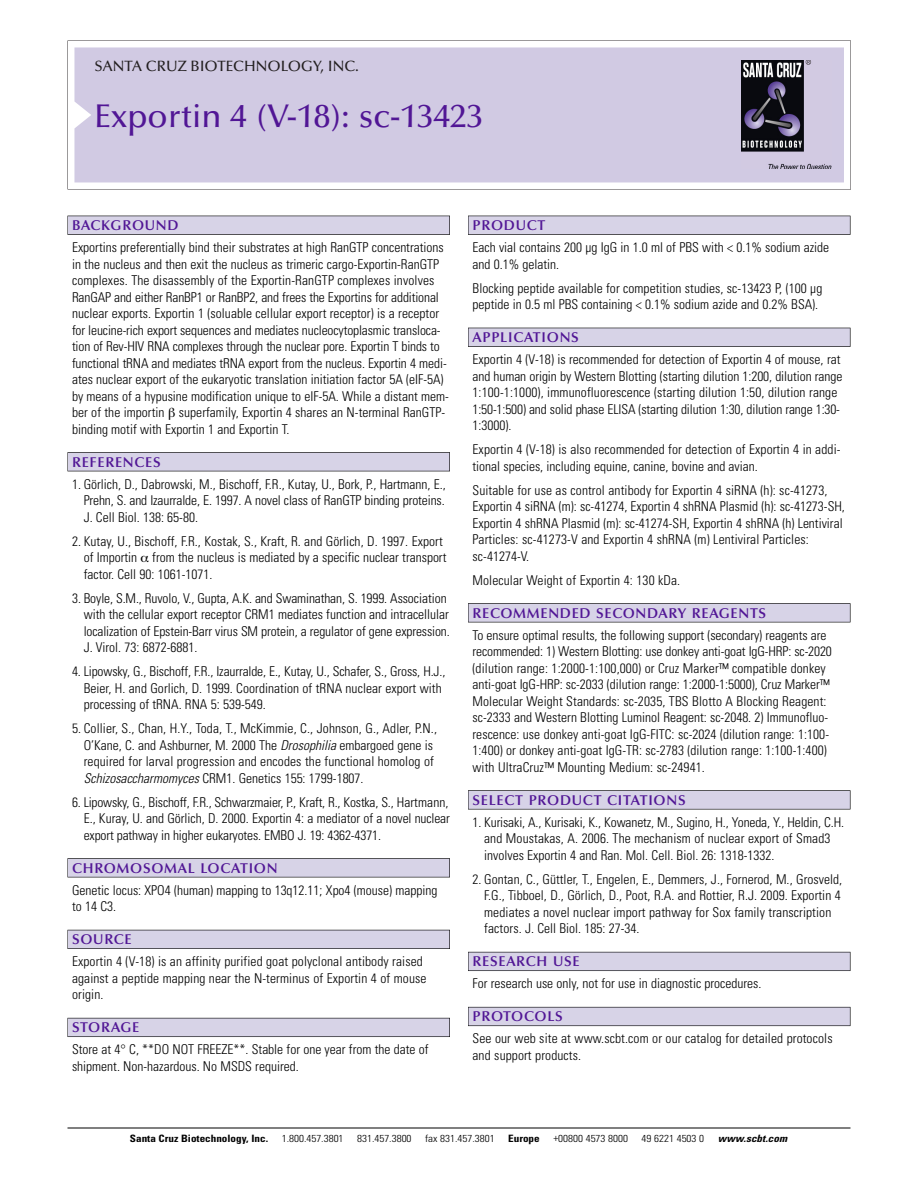
<style>
.page{position:relative;width:918px;height:1188px;background:#fff}
.page>*{position:absolute;margin:0;border:0;box-sizing:border-box;transform-origin:0 0}
.t1{font:500 33px "Optima";color:#511695}
.t2{font:500 15px "Optima";color:#231f20}
.t3{font:600 14.25px "Optima";letter-spacing:.05em;color:#511695}
.t4{font:300 condensed 13.5px/16.5px "Univers";color:#000}
.t5{font:300 condensed 10.2px "Univers";color:#000;scale:1.1 1}
.t6{font:700 condensed 10.2px "Univers";color:#000;scale:1.1 1}
.t7{font:italic 700 condensed 10.2px "Univers";letter-spacing:.005em;color:#000;scale:1.1 1}
.s1{font-style:italic}
</style>
<div class="page">
<svg style="left:68px;top:40px;width:783px;height:149px"></svg>
<div style="left:74px;top:47px;width:770px;height:135px;background:#d1cae3"></div>
<img style="left:741px;top:60px;width:90px;height:108px">
<div style="left:68px;top:216px;width:382px;height:19px;background:#525155"></div>
<div style="left:68px;top:216px;width:381px;height:18px;background:#d7d3e7"></div>
<div style="left:68px;top:452px;width:382px;height:19px;background:#525155"></div>
<div style="left:68px;top:453px;width:381px;height:18px;background:#d7d3e7"></div>
<div style="left:68px;top:858px;width:382px;height:19px;background:#545357"></div>
<div style="left:68px;top:859px;width:381px;height:18px;background:#d7d3e7"></div>
<div style="left:68px;top:930px;width:382px;height:19px;background:#54535a"></div>
<div style="left:68px;top:930px;width:381px;height:18px;background:#d7d3e7"></div>
<div style="left:68px;top:1018px;width:382px;height:19px;background:#5b5a62"></div>
<div style="left:68px;top:1018px;width:381px;height:18px;background:#d7d3e7"></div>
<div style="left:468px;top:216px;width:382px;height:19px;background:#525155"></div>
<div style="left:468px;top:216px;width:382px;height:18px;background:#d7d3e7"></div>
<div style="left:468px;top:328px;width:382px;height:19px;background:#515055"></div>
<div style="left:468px;top:328px;width:382px;height:18px;background:#d7d3e7"></div>
<div style="left:468px;top:603px;width:382px;height:19px;background:#545357"></div>
<div style="left:468px;top:604px;width:382px;height:18px;background:#d7d3e7"></div>
<div style="left:468px;top:790px;width:382px;height:19px;background:#575759"></div>
<div style="left:468px;top:791px;width:382px;height:18px;background:#d7d3e7"></div>
<div style="left:468px;top:952px;width:382px;height:19px;background:#5b5a62"></div>
<div style="left:468px;top:952px;width:382px;height:18px;background:#d7d3e7"></div>
<div style="left:468px;top:1007px;width:382px;height:19px;background:#66646e"></div>
<div style="left:468px;top:1007px;width:382px;height:18px;background:#d7d3e7"></div>
<hr style="left:68px;top:1128px;width:782px;height:1px;background:#000">
<p class="t2" style="left:94px;top:61px;width:266px">SANTA CRUZ BIOTECHNOLOGY, INC.</p>
<h1 class="t1" style="left:94px;top:103px;width:390px">Exportin 4 (V-18): sc-13423</h1>
<p class="t3" style="left:72px;top:219px;width:108px">BACKGROUND</p>
<p class="t4" style="left:72px;top:240px;width:378px">Exportins preferentially bind their substrates at high RanGTP concentrations in the nucleus and then exit the nucleus as trimeric cargo-Exportin-RanGTP complexes. The disassembly of the Exportin-RanGTP complexes involves RanGAP and either RanBP1 or RanBP2, and frees the Exportins for additional nuclear exports. Exportin 1 (soluable cellular export receptor) is a receptor for leucine-rich export sequences and mediates nucleocytoplasmic transloca&shy;tion of Rev-HIV RNA complexes through the nuclear pore. Exportin T binds to functional tRNA and mediates tRNA export from the nucleus. Exportin 4 medi&shy;ates nuclear export of the eukaryotic translation initiation factor 5A (eIF-5A) by means of a hypusine modification unique to eIF-5A. While a distant mem&shy;ber of the importin superfamily, Exportin 4 shares an N-terminal RanGTP&shy;binding motif with Exportin 1 and Exportin T.</p>
<p class="t3" style="left:72px;top:456px;width:90px">REFERENCES</p>
<p class="t4" style="left:84px;top:477px;width:364px;text-align:justify;text-indent:-12px">1. Görlich, D., Dabrowski, M., Bischoff, F.R., Kutay, U., Bork, P., Hartmann, E., Prehn, S. and Izaurralde, E. 1997. A novel class of RanGTP binding proteins.<br>J. Cell Biol. 138: 65-80.</p>
<p class="t4" style="left:84px;top:534px;width:364px;text-indent:-12px">2. Kutay, U., Bischoff, F.R., Kostak, S., Kraft, R. and Görlich, D. 1997. Export of Importin from the nucleus is mediated by a specific nuclear transport factor. Cell 90: 1061-1071.</p>
<p class="t4" style="left:84px;top:591px;width:368px;text-indent:-12px">3. Boyle, S.M., Ruvolo, V., Gupta, A.K. and Swaminathan, S. 1999. Association with the cellular export receptor CRM1 mediates function and intracellular localization of Epstein-Barr virus SM protein, a regulator of gene expression.<br>J. Virol. 73: 6872-6881.</p>
<p class="t4" style="left:84px;top:664px;width:363px;text-indent:-12px">4. Lipowsky, G., Bischoff, F.R., Izaurralde, E., Kutay, U., Schafer, S., Gross, H.J.,<br>Beier, H. and Gorlich, D. 1999. Coordination of tRNA nuclear export with processing of tRNA. RNA 5: 539-549.</p>
<p class="t4" style="left:84px;top:721px;width:355px;text-indent:-12px">5. Collier, S., Chan, H.Y., Toda, T., McKimmie, C., Johnson, G., Adler, P.N., O’Kane, C. and Ashburner, M. 2000 The <span class="s1">Drosophilia</span> embargoed gene is required for larval progression and encodes the functional homolog of <span class="s1">Schizosaccharmomyces</span> CRM1. Genetics 155: 1799-1807.</p>
<p class="t4" style="left:84px;top:795px;width:368px;text-align:justify;text-indent:-12px">6. Lipowsky, G., Bischoff, F.R., Schwarzmaier, P., Kraft, R., Kostka, S., Hartmann, E., Kuray, U. and Görlich, D. 2000. Exportin 4: a mediator of a novel nuclear export pathway in higher eukaryotes. EMBO J. 19: 4362-4371.</p>
<p class="t3" style="left:72px;top:862px;width:207px">CHROMOSOMAL LOCATION</p>
<p class="t4" style="left:72px;top:883px;width:367px">Genetic locus: XPO4 (human) mapping to 13q12.11; Xpo4 (mouse) mapping to 14 C3.</p>
<p class="t3" style="left:72px;top:934px;width:61px">SOURCE</p>
<p class="t4" style="left:72px;top:954px;width:356px">Exportin 4 (V-18) is an affinity purified goat polyclonal antibody raised against a peptide mapping near the N-terminus of Exportin 4 of mouse origin.</p>
<p class="t3" style="left:72px;top:1022px;width:69px">STORAGE</p>
<p class="t4" style="left:72px;top:1042px;width:358px">Store at 4° C, **DO NOT FREEZE**. Stable for one year from the date of shipment. Non-hazardous. No MSDS required.</p>
<p class="t3" style="left:473px;top:219px;width:74px">PRODUCT</p>
<p class="t4" style="left:473px;top:240px;width:358px">Each vial contains 200 µg IgG in 1.0 ml of PBS with &lt; 0.1% sodium azide and 0.1% gelatin.</p>
<p class="t4" style="left:473px;top:281px;width:351px">Blocking peptide available for competition studies, sc-13423 P, (100 µg peptide in 0.5 ml PBS containing &lt; 0.1% sodium azide and 0.2% BSA).</p>
<p class="t3" style="left:473px;top:332px;width:108px">APPLICATIONS</p>
<p class="t4" style="left:473px;top:352px;width:371px">Exportin 4 (V-18) is recommended for detection of Exportin 4 of mouse, rat and human origin by Western Blotting (starting dilution 1:200, dilution range 1:100-1:1000), immunofluorescence (starting dilution 1:50, dilution range 1:50-1:500) and solid phase ELISA (starting dilution 1:30, dilution range 1:30- 1:3000).</p>
<p class="t4" style="left:473px;top:442px;width:370px">Exportin 4 (V-18) is also recommended for detection of Exportin 4 in addi&shy;tional species, including equine, canine, bovine and avian.</p>
<p class="t4" style="left:473px;top:483px;width:374px">Suitable for use as control antibody for Exportin 4 siRNA (h): sc-41273, Exportin 4 siRNA (m): sc-41274, Exportin 4 shRNA Plasmid (h): sc-41273-SH, Exportin 4 shRNA Plasmid (m): sc-41274-SH, Exportin 4 shRNA (h) Lentiviral Particles: sc-41273-V and Exportin 4 shRNA (m) Lentiviral Particles: sc-41274-V.</p>
<p class="t4" style="left:473px;top:573px;width:209px">Molecular Weight of Exportin 4: 130 kDa.</p>
<p class="t3" style="left:473px;top:607px;width:295px">RECOMMENDED SECONDARY REAGENTS</p>
<p class="t4" style="left:473px;top:628px;width:361px">To ensure optimal results, the following support (secondary) reagents are recommended: 1) Western Blotting: use donkey anti-goat IgG-HRP: sc-2020 (dilution range: 1:2000-1:100,000) or Cruz Marker™ compatible donkey anti-goat IgG-HRP: sc-2033 (dilution range: 1:2000-1:5000), Cruz Marker™ Molecular Weight Standards: sc-2035, TBS Blotto A Blocking Reagent: sc-2333 and Western Blotting Luminol Reagent: sc-2048. 2) Immunofluo&shy;rescence: use donkey anti-goat IgG-FITC: sc-2024 (dilution range: 1:100- 1:400) or donkey anti-goat IgG-TR: sc-2783 (dilution range: 1:100-1:400) with UltraCruz™ Mounting Medium: sc-24941.</p>
<p class="t3" style="left:473px;top:794px;width:215px">SELECT PRODUCT CITATIONS</p>
<p class="t4" style="left:484px;top:815px;width:361px;text-indent:-12px">1. Kurisaki, A., Kurisaki, K., Kowanetz, M., Sugino, H., Yoneda, Y., Heldin, C.H. and Moustakas, A. 2006. The mechanism of nuclear export of Smad3 involves Exportin 4 and Ran. Mol. Cell. Biol. 26: 1318-1332.</p>
<p class="t4" style="left:484px;top:872px;width:360px;text-indent:-12px">2. Gontan, C., Güttler, T., Engelen, E., Demmers, J., Fornerod, M., Grosveld, F.G., Tibboel, D., Görlich, D., Poot, R.A. and Rottier, R.J. 2009. Exportin 4 mediates a novel nuclear import pathway for Sox family transcription factors. J. Cell Biol. 185: 27-34.</p>
<p class="t3" style="left:473px;top:956px;width:109px">RESEARCH USE</p>
<p class="t4" style="left:473px;top:976px;width:290px">For research use only, not for use in diagnostic procedures.</p>
<p class="t3" style="left:473px;top:1011px;width:92px">PROTOCOLS</p>
<p class="t4" style="left:473px;top:1031px;width:362px">See our web site at www.scbt.com or our catalog for detailed protocols and support products.</p>
<p class="t6" style="left:130px;top:1135px;width:127px">Santa Cruz Biotechnology, Inc.</p>
<p class="t5" style="left:282px;top:1135px;width:58px">1.800.457.3801</p>
<p class="t5" style="left:357px;top:1135px;width:51px">831.457.3800</p>
<p class="t5" style="left:425px;top:1135px;width:65px">fax 831.457.3801</p>
<p class="t6" style="left:508px;top:1135px;width:30px">Europe</p>
<p class="t5" style="left:553px;top:1135px;width:69px">+00800 4573 8000</p>
<p class="t5" style="left:642px;top:1135px;width:58px">49 6221 4503 0</p>
<p class="t7" style="left:718px;top:1135px;width:64px">www.scbt.com</p>
</div>
